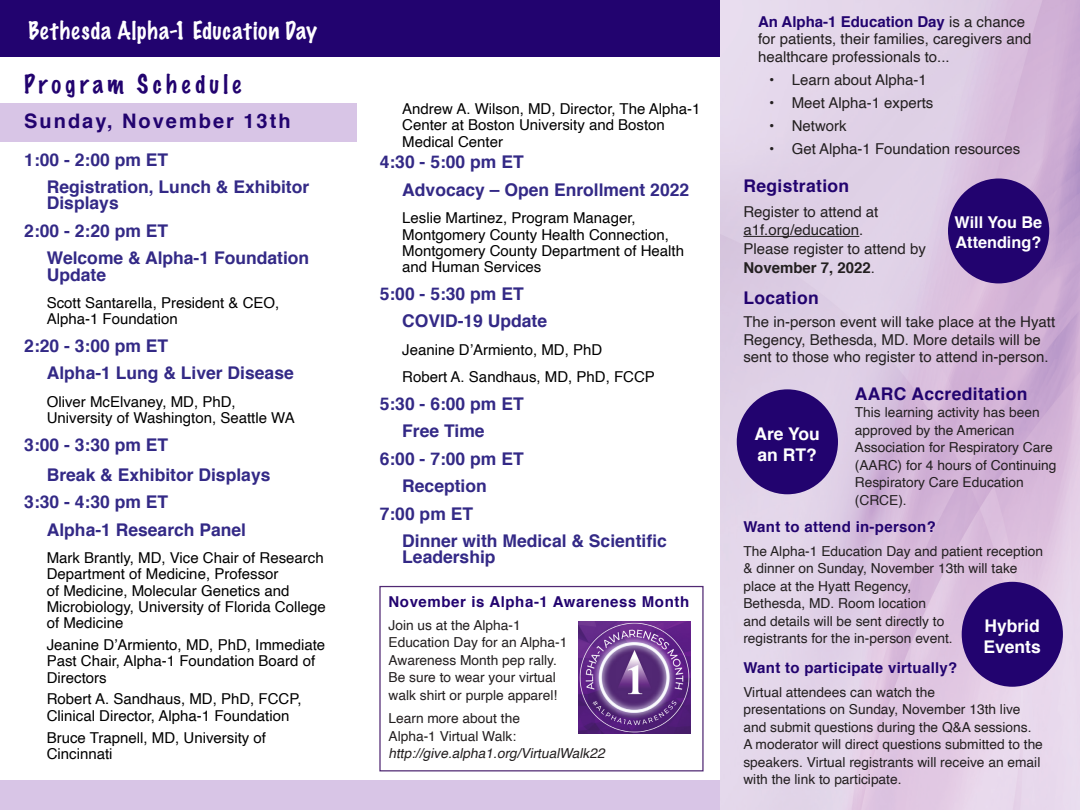
<style>
.page{position:relative;width:1080px;height:810px;background:#fff}
.page>*{position:absolute;margin:0;border:0;box-sizing:border-box;transform-origin:0 0}
.t1{font:100 23.38px "Marker Felt";letter-spacing:.18em;color:#22036f}
.t2{font:100 22.5px "Marker Felt";letter-spacing:.03em;color:#fff}
.Paragraph_Style_1{font:700 20px "Helvetica";letter-spacing:.1em;color:#22036f}
.Paragraph_Style_1-2{font:700 17.5px/16.2px "Helvetica";color:#332986}
.t3{font:700 17.5px "Helvetica";letter-spacing:.02em;color:#22036f}
.t4{font:700 17.5px/21px "Helvetica";color:#fff}
.t5{font:700 16.25px/19.5px "Helvetica";color:#fff}
.Paragraph_Style_1-3{font:15px/16.2px "Helvetica";color:#000}
.t6{font:15px/17.5px "Helvetica";color:#231f20}
.t7{font:700 15px "Helvetica";letter-spacing:.02em;color:#22036f}
.t8{font:700 15px "Helvetica";letter-spacing:.04em;color:#22036f}
.t9{font:13.75px/17.5px "Helvetica";color:#231f20}
.t10{font:italic 13.75px "Helvetica";color:#231f20}
.s1{font-weight:700;color:#22036f}
.s2{font-weight:700}
</style>
<div class="page">
<div style="left:0;top:103px;width:356px;height:38px;background:#d8c5e6"></div>
<img style="left:720px;top:0;width:360px;height:810px">
<div style="left:0;top:0;width:720px;height:57px;background:#22036f"></div>
<div style="left:360px;top:781px;width:360px;height:29px;background:#d8c5e6"></div>
<div style="left:0;top:781px;width:360px;height:29px;background:#d8c5e6"></div>
<hr style="left:743px;top:236px;width:116px;height:1px;background:#231f20">
<div style="left:948px;top:179px;width:101px;height:104px;background:#22036f;border-radius:50%"></div>
<div style="left:737px;top:389px;width:101px;height:105px;background:#22036f;border-radius:50%"></div>
<div style="left:962px;top:582px;width:101px;height:105px;background:#22036f;border-radius:50%"></div>
<div style="left:379px;top:586px;width:325px;height:185px;background:#fff;border:1px solid #502973"></div>
<img style="left:578px;top:621px;width:113px;height:113px">
<p class="t2" style="left:28px;top:12px;width:290px">Bethesda Alpha-1 Education Day</p>
<p class="t1" style="left:24px;top:66px;width:218px">Program Schedule</p>
<p class="Paragraph_Style_1" style="left:24px;top:104px;width:268px">Sunday, November 13th</p>
<p class="Paragraph_Style_1-2" style="left:24px;top:152px;width:145px">1:00 - 2:00 pm ET</p>
<p class="Paragraph_Style_1-2" style="left:47px;top:179px;width:264px">Registration, Lunch &amp; Exhibitor<br>Displays</p>
<p class="Paragraph_Style_1-2" style="left:24px;top:223px;width:145px">2:00 - 2:20 pm ET</p>
<p class="Paragraph_Style_1-2" style="left:47px;top:250px;width:264px">Welcome &amp; Alpha-1 Foundation<br>Update</p>
<p class="Paragraph_Style_1-3" style="left:47px;top:295px;width:234px">Scott Santarella, President &amp; CEO,<br>Alpha-1 Foundation</p>
<p class="Paragraph_Style_1-2" style="left:24px;top:338px;width:145px">2:20 - 3:00 pm ET</p>
<p class="Paragraph_Style_1-2" style="left:47px;top:365px;width:249px">Alpha-1 Lung &amp; Liver Disease</p>
<p class="Paragraph_Style_1-3" style="left:47px;top:394px;width:250px">Oliver McElvaney, MD, PhD,<br>University of Washington, Seattle WA</p>
<p class="Paragraph_Style_1-2" style="left:24px;top:437px;width:145px">3:00 - 3:30 pm ET</p>
<p class="Paragraph_Style_1-2" style="left:47px;top:467px;width:225px">Break &amp; Exhibitor Displays</p>
<p class="Paragraph_Style_1-2" style="left:24px;top:494px;width:145px">3:30 - 4:30 pm ET</p>
<p class="Paragraph_Style_1-2" style="left:47px;top:522px;width:201px">Alpha-1 Research Panel</p>
<p class="Paragraph_Style_1-3" style="left:47px;top:550px;width:280px">Mark Brantly, MD, Vice Chair of Research Department of Medicine, Professor<br>of Medicine, Molecular Genetics and Microbiology, University of Florida College of Medicine</p>
<p class="Paragraph_Style_1-3" style="left:47px;top:637px;width:280px">Jeanine D’Armiento, MD, PhD, Immediate<br>Past Chair, Alpha-1 Foundation Board of<br>Directors</p>
<p class="Paragraph_Style_1-3" style="left:47px;top:691px;width:256px">Robert A. Sandhaus, MD, PhD, FCCP,<br>Clinical Director, Alpha-1 Foundation</p>
<p class="Paragraph_Style_1-3" style="left:47px;top:730px;width:221px">Bruce Trapnell, MD, University of<br>Cincinnati</p>
<p class="Paragraph_Style_1-3" style="left:402px;top:101px;width:300px">Andrew A. Wilson, MD, Director, The Alpha-1<br>Center at Boston University and Boston<br>Medical Center</p>
<p class="Paragraph_Style_1-2" style="left:380px;top:154px;width:145px">4:30 - 5:00 pm ET</p>
<p class="Paragraph_Style_1-2" style="left:402px;top:182px;width:288px">Advocacy – Open Enrollment 2022</p>
<p class="Paragraph_Style_1-3" style="left:402px;top:210px;width:283px">Leslie Martinez, Program Manager, Montgomery County Health Connection, Montgomery County Department of Health and Human Services</p>
<p class="Paragraph_Style_1-2" style="left:380px;top:286px;width:145px">5:00 - 5:30 pm ET</p>
<p class="Paragraph_Style_1-2" style="left:402px;top:313px;width:146px">COVID-19 Update</p>
<p class="Paragraph_Style_1-3" style="left:402px;top:342px;width:202px">Jeanine D’Armiento, MD, PhD</p>
<p class="Paragraph_Style_1-3" style="left:402px;top:369px;width:254px">Robert A. Sandhaus, MD, PhD, FCCP</p>
<p class="Paragraph_Style_1-2" style="left:380px;top:396px;width:145px">5:30 - 6:00 pm ET</p>
<p class="Paragraph_Style_1-2" style="left:402px;top:423px;width:84px">Free Time</p>
<p class="Paragraph_Style_1-2" style="left:380px;top:451px;width:145px">6:00 - 7:00 pm ET</p>
<p class="Paragraph_Style_1-2" style="left:402px;top:478px;width:86px">Reception</p>
<p class="Paragraph_Style_1-2" style="left:380px;top:506px;width:95px">7:00 pm ET</p>
<p class="Paragraph_Style_1-2" style="left:402px;top:533px;width:266px">Dinner with Medical &amp; Scientific<br>Leadership</p>
<p class="t8" style="left:389px;top:589px;width:302px">November is Alpha-1 Awareness Month</p>
<p class="t9" style="left:389px;top:617px;width:180px">Join us at the Alpha-1<br>Education Day for an Alpha-1<br>Awareness Month pep rally.<br>Be sure to wear your virtual walk shirt or purple apparel!</p>
<p class="t9" style="left:389px;top:710px;width:133px">Learn more about the</p>
<p class="t9" style="left:389px;top:727px;width:129px">Alpha-1 Virtual Walk:</p>
<p class="t10" style="left:389px;top:743px;width:222px">http://give.alpha1.org/VirtualWalk22</p>
<p class="t6" style="left:758px;top:13px;width:275px"><span class="s1">An Alpha-1 Education Day</span> is a chance for patients, their families, caregivers and healthcare professionals to...</p>
<p class="t6" style="left:769px;top:71px;width:159px">• Learn about Alpha-1</p>
<p class="t6" style="left:769px;top:94px;width:166px">• Meet Alpha-1 experts</p>
<p class="t6" style="left:769px;top:117px;width:79px">• Network</p>
<p class="t6" style="left:769px;top:140px;width:252px">• Get Alpha-1 Foundation resources</p>
<p class="t3" style="left:743px;top:172px;width:107px">Registration</p>
<p class="t6" style="left:743px;top:203px;width:137px">Register to attend at</p>
<p class="t6" style="left:743px;top:222px;width:122px">a1f.org/education.</p>
<p class="t6" style="left:743px;top:240px;width:184px;line-height:18.8px">Please register to attend by<br><span class="s2">November 7, 2022</span>.</p>
<p class="t3" style="left:743px;top:284px;width:77px">Location</p>
<p class="t6" style="left:743px;top:314px;width:313px">The in-person event will take place at the Hyatt<br>Regency, Bethesda, MD. More details will be sent to those who register to attend in-person.</p>
<p class="t3" style="left:855px;top:379px;width:174px">AARC Accreditation</p>
<p class="t9" style="left:855px;top:404px;width:203px">This learning activity has been approved by the American<br>Association for Respiratory Care (AARC) for 4 hours of Continuing<br>Respiratory Care Education (CRCE).</p>
<p class="t5" style="left:955px;top:213px;width:89px">Will You Be<br>Attending?</p>
<p class="t4" style="left:754px;top:423px;width:67px">Are You</p>
<p class="t4" style="left:757px;top:444px;width:61px">an RT?</p>
<p class="t7" style="left:743px;top:515px;width:194px">Want to attend in-person?</p>
<p class="t9" style="left:743px;top:542px;width:301px">The Alpha-1 Education Day and patient reception &amp; dinner on Sunday, November 13th will take place at the Hyatt Regency,<br>Bethesda, MD. Room location<br>and details will be sent directly to<br>registrants for the in-person event.</p>
<p class="t4" style="left:983px;top:616px;width:59px">Hybrid<br>Events</p>
<p class="t7" style="left:743px;top:656px;width:216px">Want to participate virtually?</p>
<p class="t9" style="left:743px;top:683px;width:301px">Virtual attendees can watch the<br>presentations on Sunday, November 13th live and submit questions during the Q&amp;A sessions.<br>A moderator will direct questions submitted to the speakers. Virtual registrants will receive an email with the link to participate.</p>
</div>
